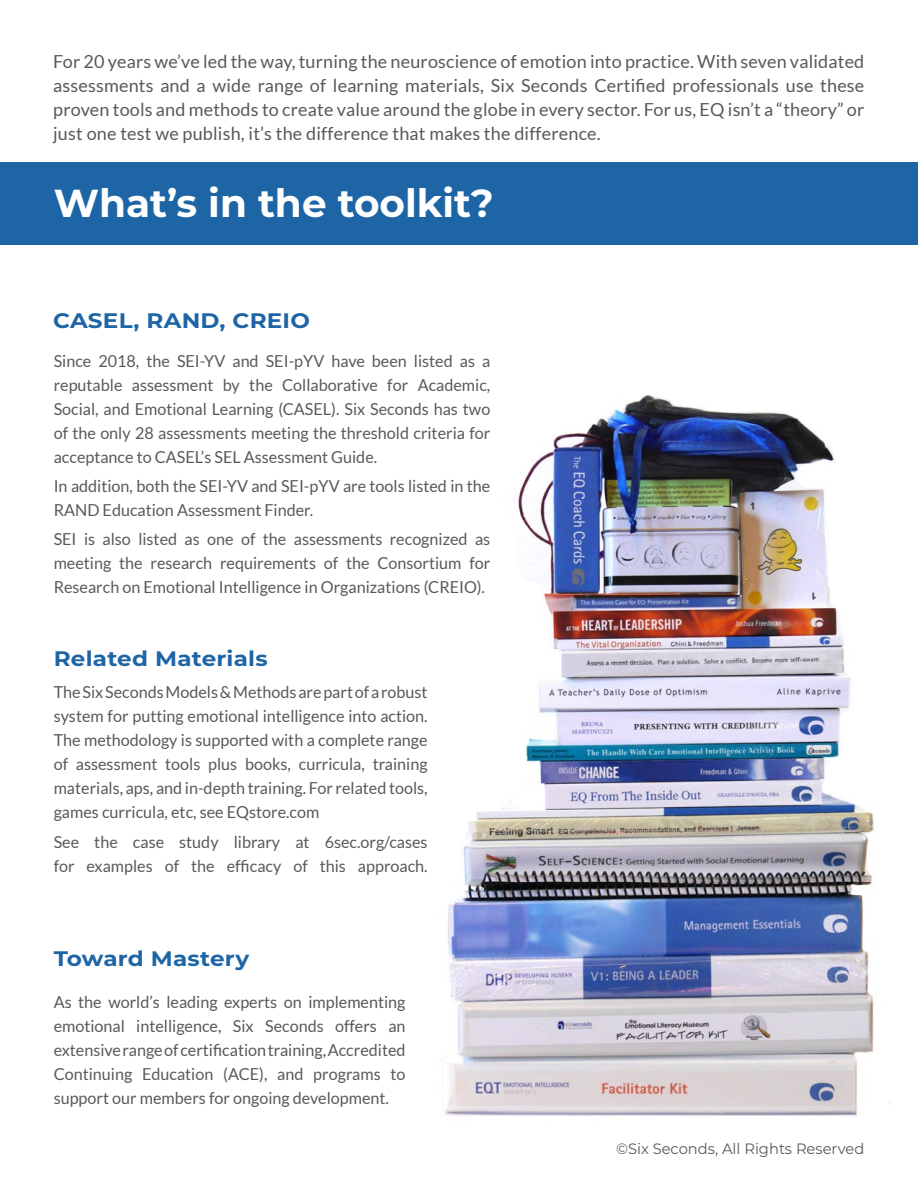
<style>
.page{position:relative;width:918px;height:1188px;background:#fff}
.page>*{position:absolute;margin:0;border:0;box-sizing:border-box;transform-origin:0 0}
.t1{font:700 39px "Montserrat";color:#fff}
.t2{font:700 21px "Montserrat";letter-spacing:.01em;color:#1e65a6;scale:1.1 1}
.t3{font:18px/24px "Lato";letter-spacing:.01em;color:#58595b;text-align:justify}
.t4{font:16.5px/24px "Lato";color:#58595b;text-align:justify}
.t5{font:15px "Montserrat";color:#58595b}
</style>
<div class="page">
<div style="left:0;top:162px;width:918px;height:82px;background:#1e65a6"></div>
<img style="left:442px;top:395px;width:448px;height:721px">
<p class="t3" style="left:53px;top:50px;width:813px">For 20 years we’ve led the way, turning the neuroscience of emotion into practice. With seven validated assessments and a wide range of learning materials, Six Seconds Certified professionals use these proven tools and methods to create value around the globe in every sector. For us, EQ isn’t a “theory” or just one test we publish, it’s the difference that makes the difference.</p>
<h1 class="t1" style="left:54px;top:175px;width:441px">What’s in the toolkit?</h1>
<p class="t2" style="left:53px;top:305px;width:235px">CASEL, RAND, CREIO</p>
<p class="t4" style="left:54px;top:349px;width:438px">Since 2018, the SEI-YV and SEI-pYV have been listed as a reputable assessment by the Collaborative for Academic, Social, and Emotional Learning (CASEL). Six Seconds has two of the only 28 assessments meeting the threshold criteria for acceptance to CASEL’s SEL Assessment Guide.</p>
<p class="t4" style="left:54px;top:474px;width:438px">In addition, both the SEI-YV and SEI-pYV are tools listed in the<br>RAND Education Assessment Finder.</p>
<p class="t4" style="left:54px;top:527px;width:438px">SEI is also listed as one of the assessments recognized as meeting the research requirements of the Consortium for Research on Emotional Intelligence in Organizations (CREIO).</p>
<p class="t2" style="left:54px;top:644px;width:196px">Related Materials</p>
<p class="t4" style="left:54px;top:680px;width:376px">The Six Seconds Models &amp; Methods are part of a robust system for putting emotional intelligence into action.<br>The methodology is supported with a complete range of assessment tools plus books, curricula, training materials, aps, and in-depth training. For related tools, games curricula, etc, see EQstore.com</p>
<p class="t4" style="left:54px;top:830px;width:375px">See the case study library at 6sec.org/cases for examples of the efficacy of this approach.</p>
<p class="t2" style="left:54px;top:943px;width:179px">Toward Mastery</p>
<p class="t4" style="left:54px;top:990px;width:353px">As the world’s leading experts on implementing emotional intelligence, Six Seconds offers an extensive range of certification training, Accredited Continuing Education (ACE), and programs to support our members for ongoing development.</p>
<p class="t5" style="left:616px;top:1138px;width:250px">©Six Seconds, All Rights Reserved</p>
</div>
